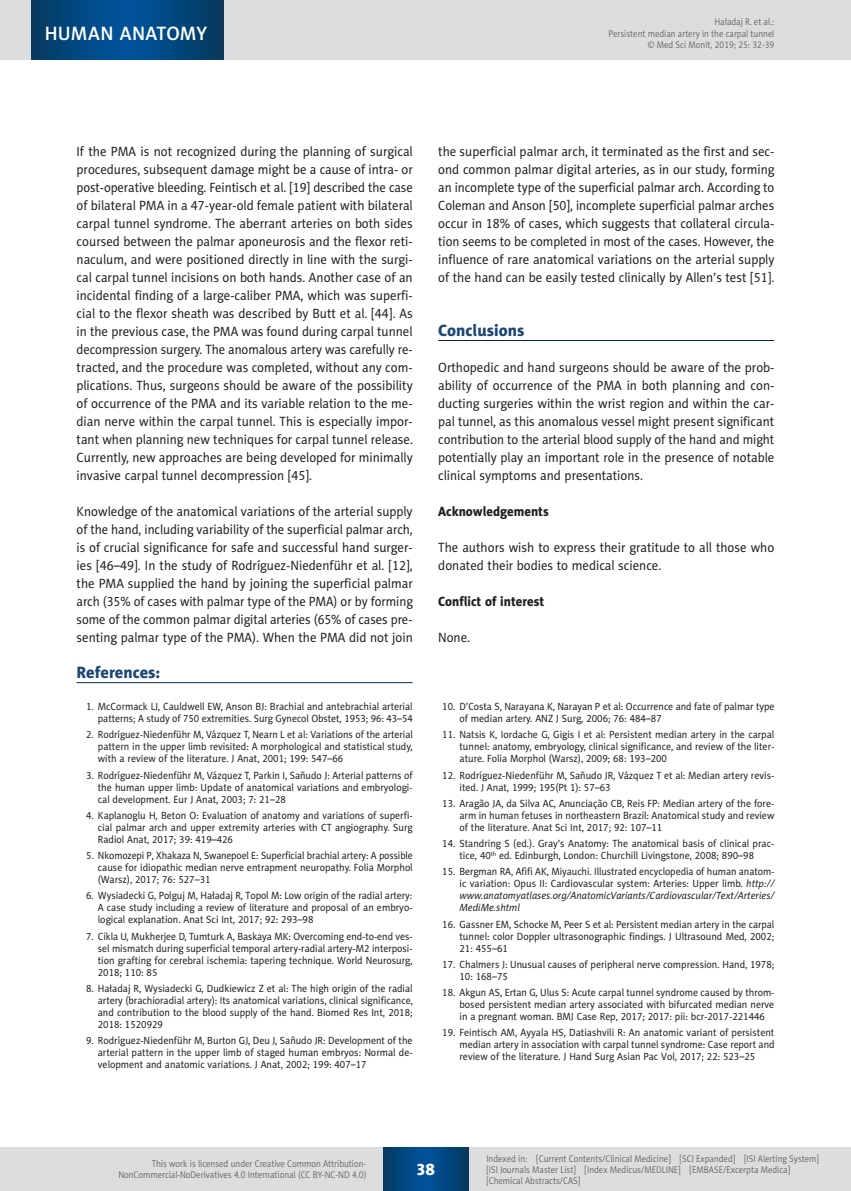
<style>
.page{position:relative;width:851px;height:1191px;background:#fff}
.page>*{position:absolute;margin:0;border:0;box-sizing:border-box;transform-origin:0 0}
.t1{font:19.5px "Naomi Sans EFN Medium";letter-spacing:.01em;color:#fff}
.MSM_Headline_1{font:16.5px "Naomi Sans EFN Heavy";color:#1a4574}
.MSM_Referencje_Tytul{font:16.5px "Naomi Sans EFN Heavy";color:#1a4574}
.t2{font:16.5px "Naomi Sans EFN Heavy";color:#fff}
.MSM_Body{font:13.5px/18px "Naomi Sans EFN";color:#231f20;text-align:justify;scale:.95 1}
.MSM_Headline_2{font:13.5px "Naomi Sans EFN Heavy";color:#231f20;scale:.95 1}
.MSM_Referencje_punkt{font:10.5px/12px "Naomi Sans EFN";color:#231f20;text-align:justify;scale:.95 1}
.MSM_Referencje_punkt-2{font:10.5px/12px "Naomi Sans EFN";color:#231f20;text-align:justify;scale:.94 1}
.MSM_Referencje_punkt-3{font:10.5px/12px "Naomi Sans EFN";color:#231f20;text-align:justify;scale:.93 1}
.t3{font:9.75px/11.2px "Naomi Sans EFN Light";color:#57585a;text-align:right;scale:.9 1}
.s1{font-style:italic}
</style>
<div class="page">
<hr style="left:438px;top:340px;width:336px;height:1px;background:#00295c">
<hr style="left:77px;top:682px;width:335px;height:1px;background:#00295c">
<div style="left:0;top:1148px;width:850px;height:43px;background:#dcdddf"></div>
<svg style="left:383px;top:1147px;width:85px;height:43px;background:#02477e"></svg>
<div style="left:0;top:0;width:850px;height:60px;background:#dcdddf"></div>
<hr style="left:850px;top:0;width:1px;height:60px;background:#dcdddf">
<svg style="left:32px;top:0;width:191px;height:60px;background:#02477f"></svg>
<h1 class="t1" style="left:45px;top:22px;width:164px">HUMAN ANATOMY</h1>
<p class="t3" style="left:608px;top:16px;width:186px">Haładaj R. et al.:<br>Persistent median artery in the carpal tunnel © Med Sci Monit, 2019; 25: 32-39</p>
<p class="MSM_Body" style="left:77px;top:142px;width:355px">If the PMA is not recognized during the planning of surgical procedures, subsequent damage might be a cause of intra- or post-operative bleeding. Feintisch et al. [19] described the case of bilateral PMA in a 47-year-old female patient with bilateral carpal tunnel syndrome. The aberrant arteries on both sides coursed between the palmar aponeurosis and the flexor reti&shy;naculum, and were positioned directly in line with the surgi&shy;cal carpal tunnel incisions on both hands. Another case of an incidental finding of a large-caliber PMA, which was superfi&shy;cial to the flexor sheath was described by Butt et al. [44]. As in the previous case, the PMA was found during carpal tunnel decompression surgery. The anomalous artery was carefully re&shy;tracted, and the procedure was completed, without any com&shy;plications. Thus, surgeons should be aware of the possibility of occurrence of the PMA and its variable relation to the me&shy;dian nerve within the carpal tunnel. This is especially impor&shy;tant when planning new techniques for carpal tunnel release.<br>Currently, new approaches are being developed for minimally invasive carpal tunnel decompression [45].</p>
<p class="MSM_Body" style="left:77px;top:502px;width:355px">Knowledge of the anatomical variations of the arterial supply of the hand, including variability of the superficial palmar arch, is of crucial significance for safe and successful hand surger&shy;ies [46–49]. In the study of Rodríguez-Niedenführ et al. [12], the PMA supplied the hand by joining the superficial palmar arch (35% of cases with palmar type of the PMA) or by forming some of the common palmar digital arteries (65% of cases pre&shy;senting palmar type of the PMA). When the PMA did not join</p>
<p class="MSM_Referencje_Tytul" style="left:77px;top:662px;width:85px">References:</p>
<p class="MSM_Referencje_punkt" style="left:86px;top:700px;width:345px;text-align:right">1. McCormack LJ, Cauldwell EW, Anson BJ: Brachial and antebrachial arterial patterns; A study of 750 extremities. Surg Gynecol Obstet, 1953; 96: 43–54</p>
<p class="MSM_Referencje_punkt-2" style="left:98px;top:729px;width:336px;text-indent:-12px">2. Rodríguez-Niedenführ M, Vázquez T, Nearn L et al: Variations of the arterial pattern in the upper limb revisited: A morphological and statistical study, with a review of the literature. J Anat, 2001; 199: 547–66</p>
<p class="MSM_Referencje_punkt" style="left:98px;top:769px;width:333px;text-indent:-12px">3. Rodríguez-Niedenführ M, Vázquez T, Parkin I, Sañudo J: Arterial patterns of the human upper limb: Update of anatomical variations and embryologi&shy;cal development. Eur J Anat, 2003; 7: 21–28</p>
<p class="MSM_Referencje_punkt" style="left:98px;top:809px;width:333px;text-indent:-12px">4. Kaplanoglu H, Beton O: Evaluation of anatomy and variations of superfi&shy;cial palmar arch and upper extremity arteries with CT angiography. Surg Radiol Anat, 2017; 39: 419–426</p>
<p class="MSM_Referencje_punkt-3" style="left:98px;top:849px;width:340px;text-indent:-12px">5. Nkomozepi P, Xhakaza N, Swanepoel E: Superficial brachial artery: A possible cause for idiopathic median nerve entrapment neuropathy. Folia Morphol (Warsz), 2017; 76: 527–31</p>
<p class="MSM_Referencje_punkt" style="left:98px;top:890px;width:333px;text-indent:-12px">6. Wysiadecki G, Polguj M, Haładaj R, Topol M: Low origin of the radial artery:<br>A case study including a review of literature and proposal of an embryo&shy;logical explanation. Anat Sci Int, 2017; 92: 293–98</p>
<p class="MSM_Referencje_punkt-2" style="left:98px;top:930px;width:336px;text-indent:-12px">7. Cikla U, Mukherjee D, Tumturk A, Baskaya MK: Overcoming end-to-end ves&shy;sel mismatch during superficial temporal artery-radial artery-M2 interposi&shy;tion grafting for cerebral ischemia: tapering technique. World Neurosurg, 2018; 110: 85</p>
<p class="MSM_Referencje_punkt" style="left:98px;top:982px;width:333px;text-indent:-12px">8. Haładaj R, Wysiadecki G, Dudkiewicz Z et al: The high origin of the radial artery (brachioradial artery): Its anatomical variations, clinical significance, and contribution to the blood supply of the hand. Biomed Res Int, 2018; 2018: 1520929</p>
<p class="MSM_Referencje_punkt" style="left:98px;top:1034px;width:333px;text-indent:-12px">9. Rodríguez-Niedenführ M, Burton GJ, Deu J, Sañudo JR: Development of the arterial pattern in the upper limb of staged human embryos: Normal de&shy;velopment and anatomic variations. J Anat, 2002; 199: 407–17</p>
<p class="MSM_Body" style="left:438px;top:142px;width:355px">the superficial palmar arch, it terminated as the first and sec&shy;ond common palmar digital arteries, as in our study, forming an incomplete type of the superficial palmar arch. According to Coleman and Anson [50], incomplete superficial palmar arches occur in 18% of cases, which suggests that collateral circula&shy;tion seems to be completed in most of the cases. However, the influence of rare anatomical variations on the arterial supply of the hand can be easily tested clinically by Allen’s test [51].</p>
<p class="MSM_Headline_1" style="left:438px;top:320px;width:88px">Conclusions</p>
<p class="MSM_Body" style="left:438px;top:358px;width:355px">Orthopedic and hand surgeons should be aware of the prob&shy;ability of occurrence of the PMA in both planning and con&shy;ducting surgeries within the wrist region and within the car&shy;pal tunnel, as this anomalous vessel might present significant contribution to the arterial blood supply of the hand and might potentially play an important role in the presence of notable clinical symptoms and presentations.</p>
<p class="MSM_Headline_2" style="left:438px;top:503px;width:118px">Acknowledgements</p>
<p class="MSM_Body" style="left:438px;top:538px;width:355px">The authors wish to express their gratitude to all those who donated their bodies to medical science.</p>
<p class="MSM_Headline_2" style="left:438px;top:593px;width:113px">Conflict of interest</p>
<p class="MSM_Body" style="left:438px;top:628px;width:35px">None.</p>
<p class="MSM_Referencje_punkt-2" style="left:459px;top:700px;width:336px;text-indent:-17px">10. D’Costa S, Narayana K, Narayan P et al: Occurrence and fate of palmar type of median artery. ANZ J Surg, 2006; 76: 484–87</p>
<p class="MSM_Referencje_punkt" style="left:459px;top:729px;width:333px;text-indent:-17px">11. Natsis K, Iordache G, Gigis I et al: Persistent median artery in the carpal tunnel: anatomy, embryology, clinical significance, and review of the liter&shy;ature. Folia Morphol (Warsz), 2009; 68: 193–200</p>
<p class="MSM_Referencje_punkt" style="left:459px;top:769px;width:333px;text-indent:-17px">12. Rodríguez-Niedenführ M, Sañudo JR, Vázquez T et al: Median artery revis&shy;ited. J Anat, 1999; 195(Pt 1): 57–63</p>
<p class="MSM_Referencje_punkt" style="left:459px;top:797px;width:333px;text-indent:-17px">13. Aragão JA, da Silva AC, Anunciação CB, Reis FP: Median artery of the fore&shy;arm in human fetuses in northeastern Brazil: Anatomical study and review of the literature. Anat Sci Int, 2017; 92: 107–11</p>
<p class="MSM_Referencje_punkt" style="left:442px;top:837px;width:351px;text-align:center">14. Standring S (ed.). Gray’s Anatomy: The anatomical basis of clinical prac&shy;tice, 40<sup>th</sup> ed. Edinburgh, London: Churchill Livingstone, 2008; 890–98</p>
<p class="MSM_Referencje_punkt-2" style="left:459px;top:866px;width:336px;text-indent:-17px">15. Bergman RA, Afifi AK, Miyauchi. Illustrated encyclopedia of human anatom&shy;ic variation: Opus II: Cardiovascular system: Arteries: Upper limb. <span class="s1">http:// www.anatomyatlases.org/AnatomicVariants/Cardiovascular/Text/Arteries/ MediMe.shtml</span></p>
<p class="MSM_Referencje_punkt-2" style="left:459px;top:918px;width:336px;text-indent:-17px">16. Gassner EM, Schocke M, Peer S et al: Persistent median artery in the carpal tunnel: color Doppler ultrasonographic findings. J Ultrasound Med, 2002; 21: 455–61</p>
<p class="MSM_Referencje_punkt" style="left:459px;top:958px;width:333px;text-indent:-17px">17. Chalmers J: Unusual causes of peripheral nerve compression. Hand, 1978;<br>10: 168–75</p>
<p class="MSM_Referencje_punkt-2" style="left:459px;top:986px;width:336px;text-indent:-17px">18. Akgun AS, Ertan G, Ulus S: Acute carpal tunnel syndrome caused by throm&shy;bosed persistent median artery associated with bifurcated median nerve in a pregnant woman. BMJ Case Rep, 2017; 2017: pii: bcr-2017-221446</p>
<p class="MSM_Referencje_punkt" style="left:459px;top:1027px;width:333px;text-indent:-17px">19. Feintisch AM, Ayyala HS, Datiashvili R: An anatomic variant of persistent median artery in association with carpal tunnel syndrome: Case report and review of the literature. J Hand Surg Asian Pac Vol, 2017; 22: 523–25</p>
<p class="t3" style="left:118px;top:1158px;width:277px">This work is licensed under Creative Common Attribution-<br>NonCommercial-NoDerivatives 4.0 International (CC BY-NC-ND 4.0)</p>
<p class="t2" style="left:416px;top:1159px;width:21px">38</p>
<p class="t3" style="left:486px;top:1152px;width:371px;text-align:left">Indexed in: [Current Contents/Clinical Medicine] [SCI Expanded] [ISI Alerting System] [ISI Journals Master List] [Index Medicus/MEDLINE] [EMBASE/Excerpta Medica] [Chemical Abstracts/CAS]</p>
</div>
